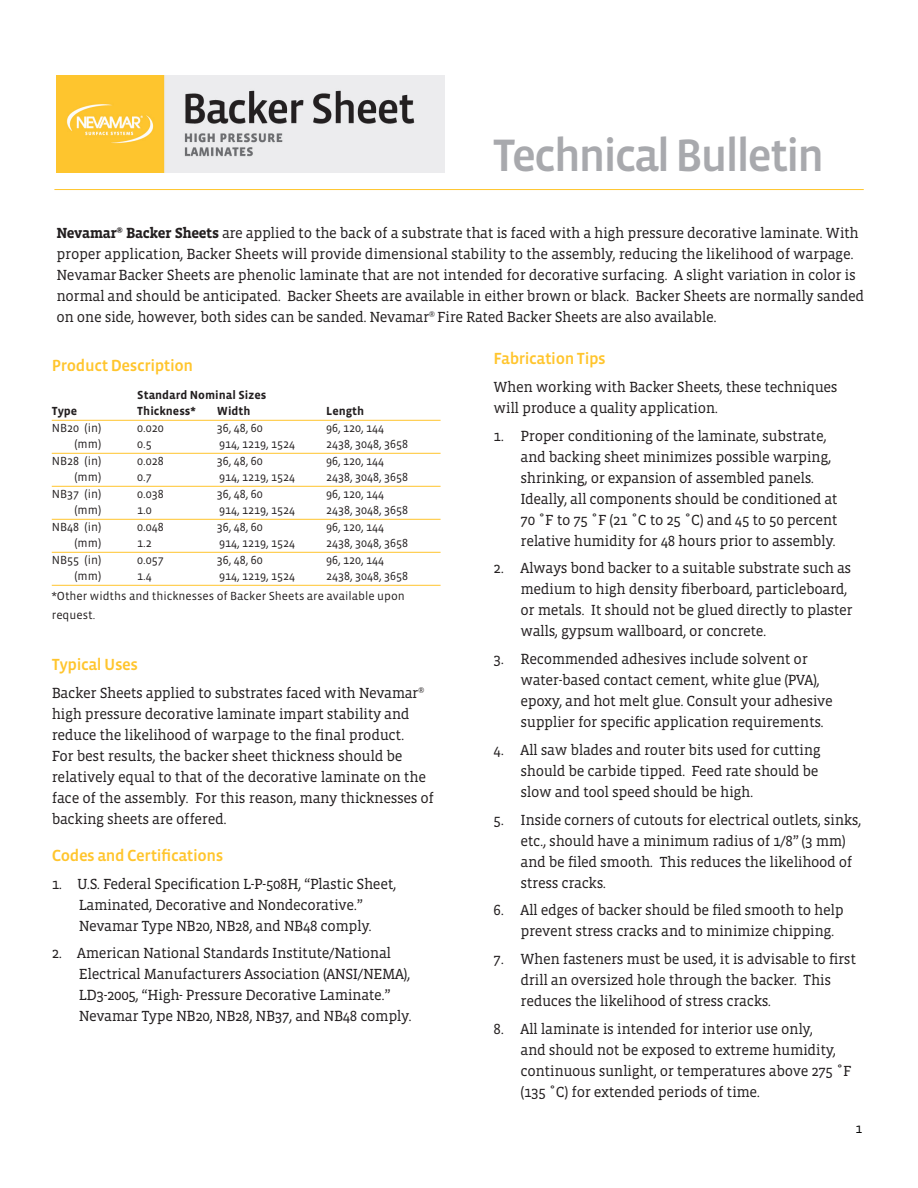
<style>
.page{position:relative;width:918px;height:1188px;background:#fff}
.page>*{position:absolute;margin:0;border:0;box-sizing:border-box;transform-origin:0 0}
.t1{font:500 46.5px "Vista Sans OT";letter-spacing:-.05em;color:#a8a9ad}
.Heading{font:500 16.5px "Vista Sans OT";letter-spacing:-.025em;color:#ffc52d}
.Body_Copy{font:15px/21px "Vista Slab OT";letter-spacing:-.025em;color:#231f20}
.Heading-2{font:13.5px "Vista Sans OT";color:#000}
.charts{font:12px/19.5px "Vista Sans OT";color:#231f20}
.charts-2{font:700 12px "Vista Sans OT";color:#231f20}
.s1{font-weight:700}
</style>
<div class="page">
<hr style="left:52px;top:420px;width:389px;height:1px;background:#ffc52d">
<hr style="left:52px;top:453px;width:389px;height:1px;background:#ffc52d">
<hr style="left:52px;top:486px;width:389px;height:1px;background:#ffc52d">
<hr style="left:52px;top:519px;width:389px;height:1px;background:#ffc52d">
<hr style="left:52px;top:552px;width:389px;height:1px;background:#ffc52d">
<hr style="left:52px;top:585px;width:389px;height:1px;background:#ffc52d">
<hr style="left:54px;top:189px;width:810px;height:1px;background:#ffc52d">
<img style="left:56px;top:76px;width:389px;height:97px">
<p class="t1" style="left:493px;top:131px;width:333px">Technical Bulletin</p>
<p class="Body_Copy" style="left:57px;top:223px;width:809px"><span class="s1">Nevamar</span><sup>®</sup> <span class="s1">Backer Sheets</span> are applied to the back of a substrate that is faced with a high pressure decorative laminate. With proper application, Backer Sheets will provide dimensional stability to the assembly, reducing the likelihood of warpage.<br>NevamarBacker Sheets are phenolic laminate that are not intended for decorative surfacing. A slight variation in color is normal and should be anticipated. Backer Sheets are available in either brown or black. Backer Sheets are normally sanded on one side, however, both sides can be sanded. Nevamar<sup>®</sup> Fire Rated Backer Sheets are also available.</p>
<p class="Heading" style="left:52px;top:357px;width:143px">Product Description</p>
<p class="charts-2" style="left:137px;top:389px;width:131px">Standard Nominal Sizes</p>
<p class="charts-2" style="left:52px;top:405px;width:27px">Type</p>
<p class="charts-2" style="left:137px;top:405px;width:60px">Thickness*</p>
<p class="charts-2" style="left:217px;top:405px;width:35px">Width</p>
<p class="charts-2" style="left:326px;top:405px;width:39px">Length</p>
<p class="charts" style="left:52px;top:418px;width:51px">NB20 (in)</p>
<p class="charts" style="left:137px;top:418px;width:28px">0.020</p>
<p class="charts" style="left:217px;top:418px;width:48px">36, 48, 60</p>
<p class="charts" style="left:326px;top:418px;width:60px">96, 120, 144</p>
<p class="charts" style="left:74px;top:435px;width:28px">(mm)</p>
<p class="charts" style="left:137px;top:435px;width:16px">0.5</p>
<p class="charts" style="left:219px;top:435px;width:78px">914, 1219, 1524</p>
<p class="charts" style="left:326px;top:435px;width:84px">2438, 3048, 3658</p>
<p class="charts" style="left:52px;top:451px;width:51px">NB28 (in)</p>
<p class="charts" style="left:137px;top:451px;width:28px">0.028</p>
<p class="charts" style="left:217px;top:451px;width:48px">36, 48, 60</p>
<p class="charts" style="left:326px;top:451px;width:60px">96, 120, 144</p>
<p class="charts" style="left:74px;top:468px;width:28px">(mm)</p>
<p class="charts" style="left:137px;top:468px;width:16px">0.7</p>
<p class="charts" style="left:219px;top:468px;width:78px">914, 1219, 1524</p>
<p class="charts" style="left:326px;top:468px;width:84px">2438, 3048, 3658</p>
<p class="charts" style="left:52px;top:484px;width:51px">NB37 (in)</p>
<p class="charts" style="left:137px;top:484px;width:28px">0.038</p>
<p class="charts" style="left:217px;top:484px;width:48px">36, 48, 60</p>
<p class="charts" style="left:326px;top:484px;width:60px">96, 120, 144</p>
<p class="charts" style="left:74px;top:501px;width:28px">(mm)</p>
<p class="charts" style="left:137px;top:501px;width:16px">1.0</p>
<p class="charts" style="left:219px;top:501px;width:78px">914, 1219, 1524</p>
<p class="charts" style="left:326px;top:501px;width:84px">2438, 3048, 3658</p>
<p class="charts" style="left:52px;top:517px;width:51px">NB48 (in)</p>
<p class="charts" style="left:137px;top:517px;width:28px">0.048</p>
<p class="charts" style="left:217px;top:517px;width:48px">36, 48, 60</p>
<p class="charts" style="left:326px;top:517px;width:60px">96, 120, 144</p>
<p class="charts" style="left:74px;top:534px;width:28px">(mm)</p>
<p class="charts" style="left:137px;top:534px;width:16px">1.2</p>
<p class="charts" style="left:219px;top:534px;width:78px">914, 1219, 1524</p>
<p class="charts" style="left:326px;top:534px;width:84px">2438, 3048, 3658</p>
<p class="charts" style="left:52px;top:550px;width:51px">NB55 (in)</p>
<p class="charts" style="left:137px;top:550px;width:28px">0.057</p>
<p class="charts" style="left:217px;top:550px;width:48px">36, 48, 60</p>
<p class="charts" style="left:326px;top:550px;width:60px">96, 120, 144</p>
<p class="charts" style="left:74px;top:567px;width:28px">(mm)</p>
<p class="charts" style="left:137px;top:567px;width:16px">1.4</p>
<p class="charts" style="left:219px;top:567px;width:78px">914, 1219, 1524</p>
<p class="charts" style="left:326px;top:567px;width:84px">2438, 3048, 3658</p>
<p class="charts" style="left:52px;top:586px;width:355px">*Other widths and thicknesses of Backer Sheets are available upon request.</p>
<p class="Heading" style="left:52px;top:656px;width:88px">Typical Uses</p>
<p class="Body_Copy" style="left:52px;top:683px;width:384px">Backer Sheets applied to substrates faced with Nevamar<sup>® </sup>high pressure decorative laminate impart stability and reduce the likelihood of warpage to the final product.<br>For best results, the backer sheet thickness should be relatively equal to that of the decorative laminate on the face of the assembly. For this reason, many thicknesses of backing sheets are offered.</p>
<p class="Heading" style="left:52px;top:847px;width:173px">Codes and Certifications</p>
<p class="Body_Copy" style="left:52px;top:873px;width:346px;text-align:center">1. U.S. Federal Specification L-P-508H, “Plastic Sheet,<br>Laminated, Decorative and Nondecorative.”<br>Nevamar Type NB20, NB28, and NB48 comply.</p>
<p class="Body_Copy" style="left:79px;top:943px;width:334px;text-indent:-27px">2. American National Standards Institute/National Electrical Manufacturers Association (ANSI/NEMA), LD3-2005, “High- Pressure Decorative Laminate.” Nevamar Type NB20, NB28, NB37, and NB48 comply.</p>
<p class="Heading" style="left:494px;top:350px;width:114px">Fabrication Tips</p>
<p class="Body_Copy" style="left:494px;top:377px;width:346px">When working with Backer Sheets, these techniques will produce a quality application.</p>
<p class="Body_Copy" style="left:521px;top:425px;width:319px;text-indent:-27px">1. Proper conditioning of the laminate, substrate, and backing sheet minimizes possible warping, shrinking, or expansion of assembled panels.<br>Ideally, all components should be conditioned at 70 ˚F to 75 ˚F (21 ˚C to 25 ˚C) and 45 to 50 percent relative humidity for 48 hours prior to assembly.</p>
<p class="Body_Copy" style="left:521px;top:558px;width:334px;text-indent:-27px">2. Always bond backer to a suitable substrate such as medium to high density fiberboard, particleboard, or metals. It should not be glued directly to plaster walls, gypsum wallboard, or concrete.</p>
<p class="Body_Copy" style="left:521px;top:649px;width:314px;text-indent:-27px">3. Recommended adhesives include solvent or water-based contact cement, white glue (PVA), epoxy, and hot melt glue. Consult your adhesive supplier for specific application requirements.</p>
<p class="Body_Copy" style="left:521px;top:740px;width:302px;text-indent:-27px">4. All saw blades and router bits used for cutting should be carbide tipped. Feed rate should be slow and tool speed should be high.</p>
<p class="Body_Copy" style="left:521px;top:809px;width:342px;text-indent:-27px">5. Inside corners of cutouts for electrical outlets, sinks, etc., should have a minimum radius of 1/8” (3 mm) and be filed smooth. This reduces the likelihood of stress cracks.</p>
<p class="Body_Copy" style="left:521px;top:900px;width:325px;text-indent:-27px">6. All edges of backer should be filed smooth to help prevent stress cracks and to minimize chipping.</p>
<p class="Body_Copy" style="left:521px;top:949px;width:337px;text-indent:-27px">7. When fasteners must be used, it is advisable to first drill an oversized hole through the backer. This reduces the likelihood of stress cracks.</p>
<p class="Body_Copy" style="left:521px;top:1019px;width:333px;text-indent:-27px">8. All laminate is intended for interior use only,<br>and should not be exposed to extreme humidity, continuous sunlight, or temperatures above 275 ˚F (135 ˚C) for extended periods of time.</p>
<p class="Heading-2" style="left:856px;top:1122px;width:8px">1</p>
</div>
